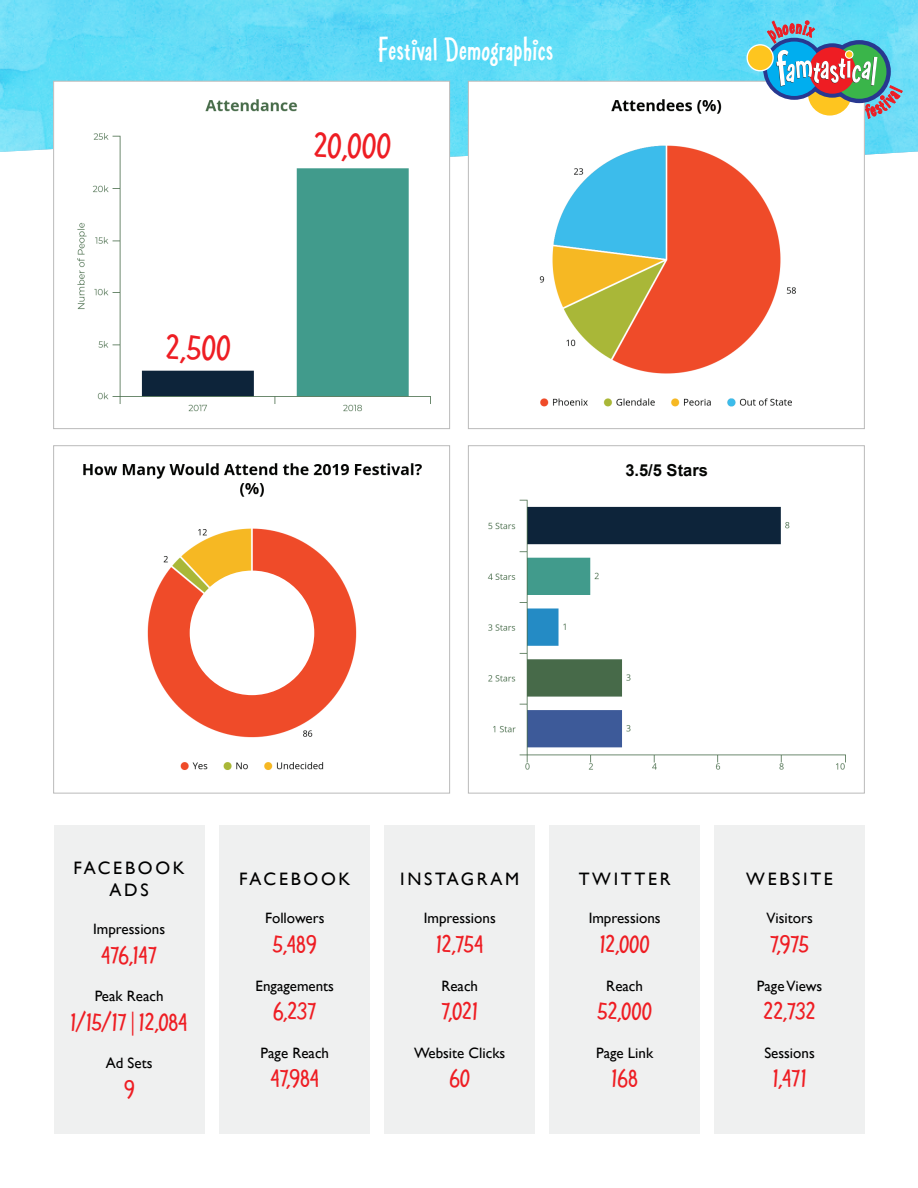
<style>
.page{position:relative;width:918px;height:1188px;background:#fff}
.page>*{position:absolute;margin:0;border:0;box-sizing:border-box;transform-origin:0 0}
.t1{font:34.5px "Grape Jelly JF";color:#ee1d23}
.t2{font:30px "Grape Jelly JF";letter-spacing:.02em;color:#fff}
.t3{font:24px "Grape Jelly JF";color:#ee1d23}
.t4{font:18px/21.6px "Gill Sans";letter-spacing:.15em;color:#000;text-align:center}
.t5{font:700 16.5px "Arial";color:#040503}
.t6{font:15px "Gill Sans";color:#000}
</style>
<div class="page">
<img style="left:0;top:0;width:918px;height:157px">
<img style="left:55px;top:83px;width:393px;height:329px">
<div style="left:53px;top:81px;width:397px;height:348px;border:1px solid #bababa"></div>
<img style="left:470px;top:83px;width:393px;height:324px">
<div style="left:220px;top:825px;width:150px;height:309px;background:#eff0f0"></div>
<div style="left:54px;top:825px;width:150px;height:309px;background:#eff0f0"></div>
<div style="left:385px;top:825px;width:150px;height:309px;background:#eff0f0"></div>
<div style="left:550px;top:825px;width:150px;height:309px;background:#eff0f0"></div>
<div style="left:714px;top:825px;width:151px;height:309px;background:#eff0f0"></div>
<img style="left:83px;top:463px;width:339px;height:307px">
<div style="left:53px;top:445px;width:397px;height:349px;border:1px solid #bababa"></div>
<div style="left:190px;top:571px;width:124px;height:124px;background:#fff;border-radius:50%"></div>
<div style="left:297px;top:130px;width:111px;height:35px;background:#fff"></div>
<div style="left:143px;top:332px;width:111px;height:35px;background:#fff"></div>
<img style="left:488px;top:499px;width:358px;height:271px">
<div style="left:468px;top:445px;width:397px;height:349px;border:1px solid #bababa"></div>
<div style="left:763px;top:38px;width:62px;height:62px;border:8px solid #283890;border-radius:50%"></div>
<div style="left:828px;top:40px;width:63px;height:63px;border:9px solid #283890;border-radius:50%"></div>
<div style="left:805px;top:43px;width:55px;height:55px;border:8px solid #283890;border-radius:50%"></div>
<div style="left:767px;top:42px;width:54px;height:54px;background:#00aeef;border-radius:50%"></div>
<svg style="left:767px;top:20px;width:48px;height:24px"></svg>
<div style="left:832px;top:44px;width:54px;height:55px;background:#3ab54a;border-radius:50%"></div>
<svg style="left:809px;top:47px;width:47px;height:47px"></svg>
<svg style="left:776px;top:50px;width:127px;height:69px"></svg>
<div style="left:747px;top:45px;width:26px;height:26px;background:#fec51f;border-radius:50%"></div>
<div style="left:747px;top:44px;width:27px;height:27px;border:1px solid #fff;border-radius:50%"></div>
<div style="left:845px;top:51px;width:8px;height:7px;background:#fec51f;border-radius:50%"></div>
<div style="left:845px;top:50px;width:8px;height:9px;border:1px solid #fff;border-radius:50%"></div>
<h1 class="t1" style="left:166px;top:325px;width:66px">2,500</h1>
<h2 class="t2" style="left:378px;top:31px;width:176px">Festival Demographics</h2>
<h1 class="t1" style="left:314px;top:123px;width:79px">20,000</h1>
<p class="t5" style="left:625px;top:460px;width:84px">3.5/5 Stars</p>
<p class="t4" style="left:74px;top:857px;width:113px">FACEBOOK<br>ADS</p>
<p class="t6" style="left:93px;top:920px;width:74px">Impressions</p>
<h3 class="t3" style="left:101px;top:939px;width:57px">476,147</h3>
<p class="t6" style="left:95px;top:987px;width:70px">Peak Reach</p>
<h3 class="t3" style="left:71px;top:1006px;width:119px">1/15/17|12,084</h3>
<p class="t6" style="left:106px;top:1054px;width:48px">Ad Sets</p>
<h3 class="t3" style="left:124px;top:1074px;width:12px">9</h3>
<p class="t4" style="left:239px;top:868px;width:113px">FACEBOOK</p>
<p class="t6" style="left:265px;top:910px;width:61px">Followers</p>
<h3 class="t3" style="left:273px;top:929px;width:46px">5,489</h3>
<p class="t6" style="left:256px;top:977px;width:80px">Engagements</p>
<h3 class="t3" style="left:273px;top:996px;width:45px">6,237</h3>
<p class="t6" style="left:261px;top:1044px;width:70px">Page Reach</p>
<h3 class="t3" style="left:270px;top:1063px;width:50px">47,984</h3>
<p class="t4" style="left:400px;top:868px;width:121px">INSTAGRAM</p>
<p class="t6" style="left:424px;top:910px;width:74px">Impressions</p>
<h3 class="t3" style="left:436px;top:929px;width:49px">12,754</h3>
<p class="t6" style="left:441px;top:977px;width:38px">Reach</p>
<h3 class="t3" style="left:442px;top:996px;width:38px">7,021</h3>
<p class="t6" style="left:414px;top:1044px;width:93px">Website Clicks</p>
<h3 class="t3" style="left:449px;top:1063px;width:22px">60</h3>
<p class="t4" style="left:579px;top:868px;width:93px">TWITTER</p>
<p class="t6" style="left:589px;top:910px;width:74px">Impressions</p>
<h3 class="t3" style="left:600px;top:929px;width:51px">12,000</h3>
<p class="t6" style="left:606px;top:977px;width:38px">Reach</p>
<h3 class="t3" style="left:597px;top:996px;width:56px">52,000</h3>
<p class="t6" style="left:596px;top:1044px;width:59px">Page Link</p>
<h3 class="t3" style="left:612px;top:1063px;width:28px">168</h3>
<p class="t4" style="left:746px;top:868px;width:88px">WEBSITE</p>
<p class="t6" style="left:766px;top:910px;width:48px">Visitors</p>
<h3 class="t3" style="left:770px;top:929px;width:40px">7,975</h3>
<p class="t6" style="left:757px;top:977px;width:67px">Page Views</p>
<h3 class="t3" style="left:764px;top:996px;width:54px">22,732</h3>
<p class="t6" style="left:764px;top:1044px;width:52px">Sessions</p>
<h3 class="t3" style="left:773px;top:1063px;width:35px">1,471</h3>
</div>
